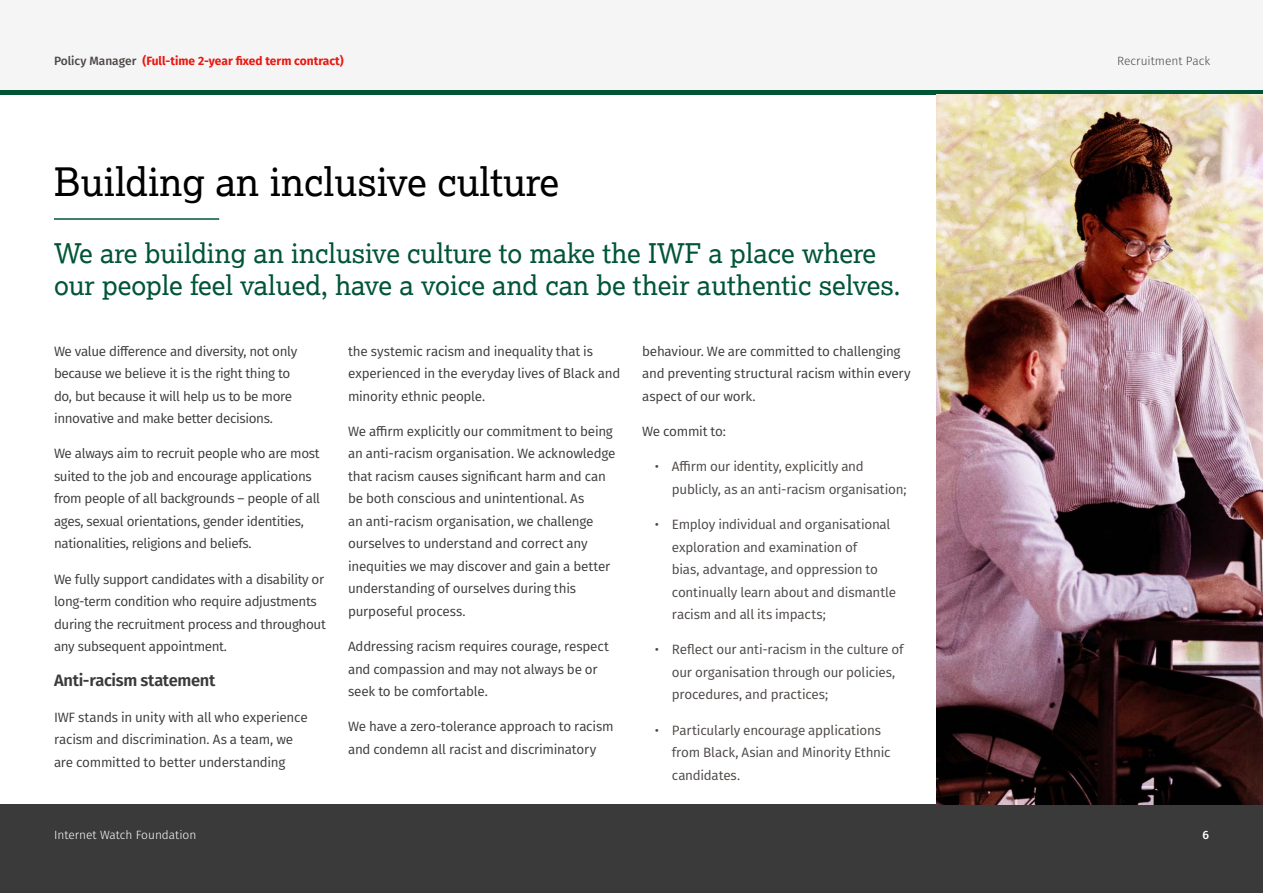
<style>
.page{position:relative;width:1263px;height:893px;background:#fff}
.page>*{position:absolute;margin:0;border:0;box-sizing:border-box;transform-origin:0 0}
.t1{font:39px "Lexia";color:#000}
.t2{font:27px/32.4px "Lexia";color:#005536}
.t3{font:600 16.5px "Fira Sans";letter-spacing:-.02em;color:#3a3a3a}
.t4{font:13.5px/22.5px "Fira Sans";letter-spacing:-.02em;color:#3a3a3a}
.t5{font:13.5px/22.5px "Fira Sans";letter-spacing:-.015em;color:#4b4745}
.t6{font:700 12px "Fira Sans";color:#e81911}
.t7{font:300 12px "Fira Sans";color:#fff}
.t8{font:300 12px "Fira Sans";color:#4b4745}
.t9{font:500 12px "Fira Sans";color:#fff}
.s1{font-weight:500;color:#4b4745}
</style>
<div class="page">
<div style="left:0;top:0;width:1263px;height:91px;background:#f5f5f5"></div>
<div style="left:0;top:805px;width:1263px;height:88px;background:#3a3a3a"></div>
<div style="left:0;top:90px;width:1263px;height:5px;background:#005536"></div>
<hr style="left:54px;top:218px;width:165px;height:2px;background:#005536">
<img style="left:936px;top:95px;width:327px;height:710px">
<p class="t6" style="left:54px;top:51px;width:291px"><span class="s1">Policy Manager</span> (Full-time 2-year fixed term contract)</p>
<p class="t8" style="left:1117px;top:52px;width:95px">Recruitment Pack</p>
<h1 class="t1" style="left:54px;top:158px;width:507px">Building an inclusive culture</h1>
<h2 class="t2" style="left:54px;top:236px;width:848px">We are building an inclusive culture to make the IWF a place where our people feel valued, have a voice and can be their authentic selves.</h2>
<p class="t4" style="left:54px;top:339px;width:245px">We value difference and diversity, not only because we believe it is the right thing to do, but because it will help us to be more innovative and make better decisions.</p>
<p class="t4" style="left:54px;top:442px;width:268px">We always aim to recruit people who are most suited to the job and encourage applications from people of all backgrounds – people of all ages, sexual orientations, gender identities, nationalities, religions and beliefs.</p>
<p class="t4" style="left:54px;top:567px;width:273px">We fully support candidates with a disability or long-term condition who require adjustments during the recruitment process and throughout any subsequent appointment.</p>
<p class="t3" style="left:54px;top:667px;width:163px">Anti-racism statement</p>
<p class="t4" style="left:54px;top:705px;width:255px">IWF stands in unity with all who experience racism and discrimination. As a team, we are committed to better understanding</p>
<p class="t4" style="left:348px;top:339px;width:274px">the systemic racism and inequality that is experienced in the everyday lives of Black and minority ethnic people.</p>
<p class="t4" style="left:348px;top:420px;width:269px">We affirm explicitly our commitment to being an anti-racism organisation. We acknowledge that racism causes significant harm and can be both conscious and unintentional. As<br>an anti-racism organisation, we challenge ourselves to understand and correct any inequities we may discover and gain a better understanding of ourselves during this purposeful process.</p>
<p class="t4" style="left:348px;top:635px;width:262px">Addressing racism requires courage, respect and compassion and may not always be or seek to be comfortable.</p>
<p class="t4" style="left:348px;top:715px;width:267px">We have a zero-tolerance approach to racism and condemn all racist and discriminatory</p>
<p class="t4" style="left:642px;top:339px;width:270px">behaviour. We are committed to challenging and preventing structural racism within every aspect of our work.</p>
<p class="t4" style="left:642px;top:420px;width:85px">We commit to:</p>
<p class="t5" style="left:672px;top:455px;width:236px;text-indent:-17px">• Affirm our identity, explicitly and publicly, as an anti-racism organisation;</p>
<p class="t5" style="left:672px;top:513px;width:226px;text-indent:-17px">• Employ individual and organisational exploration and examination of<br>bias, advantage, and oppression to continually learn about and dismantle racism and all its impacts;</p>
<p class="t5" style="left:672px;top:638px;width:233px;text-indent:-17px">• Reflect our anti-racism in the culture of our organisation through our policies, procedures, and practices;</p>
<p class="t5" style="left:672px;top:718px;width:220px;text-indent:-17px">• Particularly encourage applications from Black, Asian and Minority Ethnic candidates.</p>
<p class="t7" style="left:54px;top:826px;width:144px">Internet Watch Foundation</p>
<p class="t9" style="left:1202px;top:825px;width:8px">6</p>
</div>
